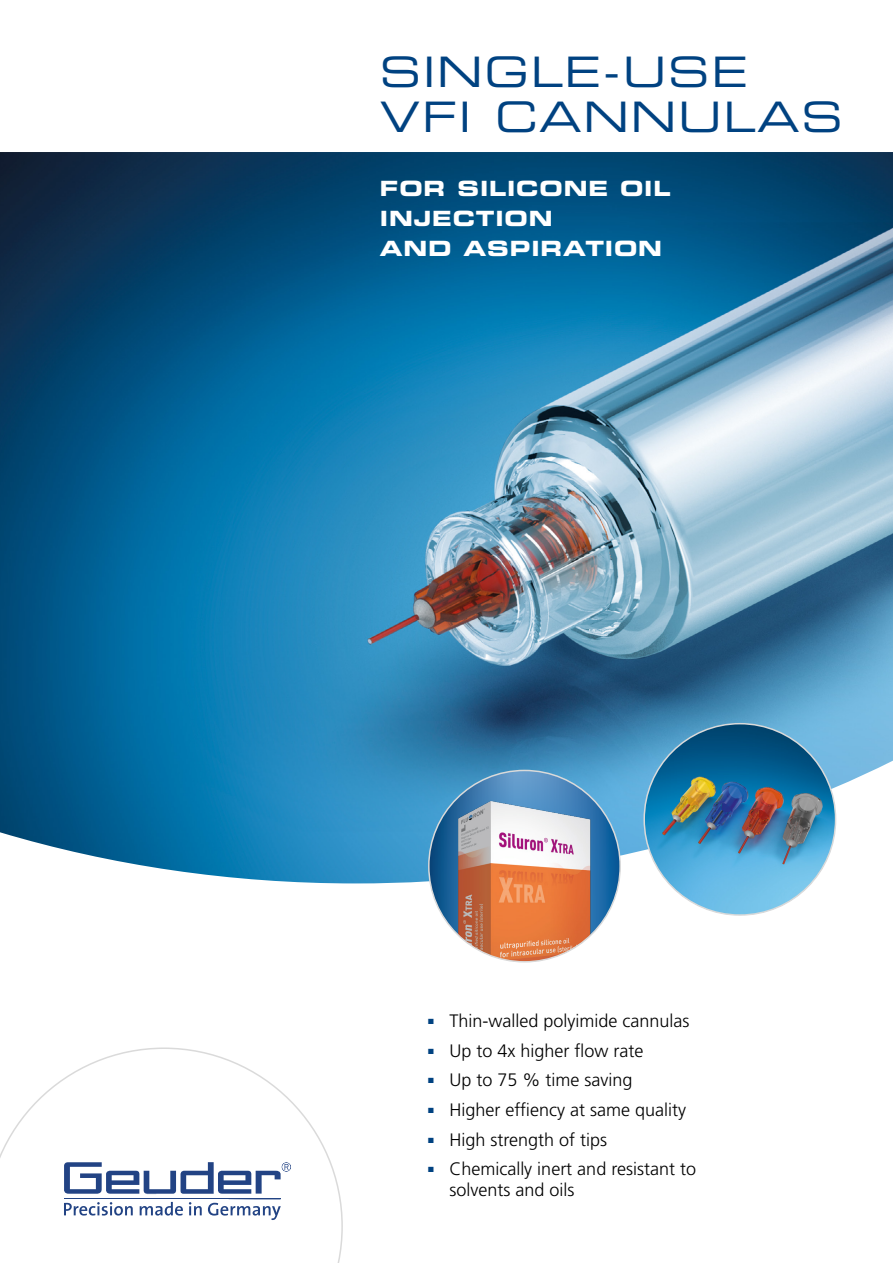
<style>
.page{position:relative;width:893px;height:1263px;background:#fff}
.page>*{position:absolute;margin:0;border:0;box-sizing:border-box;transform-origin:0 0}
.t1{font:42px/45px "Eurostile LT Std Ex 2";letter-spacing:.04em;color:#004281}
.t2{font:21px/30px "Eurostile LT Std Bold Ex 2";letter-spacing:.04em;color:#fff}
.t3{font:300 18px/21px "Frutiger LT Std";color:#000}
</style>
<div class="page">
<img style="left:0;top:152px;width:893px;height:731px">
<svg style="left:0;top:1047px;width:343px;height:216px"></svg>
<svg style="left:64px;top:1162px;width:227px;height:58px"></svg>
<img style="left:644px;top:724px;width:192px;height:191px;border-radius:96px">
<div style="left:429px;top:770px;width:191px;height:192px;background:#2281c4;opacity:.75"></div>
<img style="left:429px;top:770px;width:191px;height:192px;border-radius:96px">
<h1 class="t1" style="left:380px;top:48px;width:465px">SINGLE-USE<br>VFI CANNULAS</h1>
<p class="t2" style="left:380px;top:173px;width:292px">FOR SILICONE OIL<br>INJECTION<br>AND ASPIRATION</p>
<p class="t3" style="left:428px;top:1011px;width:263px"><sup>■</sup> Thin-walled polyimide cannulas</p>
<p class="t3" style="left:428px;top:1040px;width:217px"><sup>■</sup> Up to 4x higher flow rate</p>
<p class="t3" style="left:428px;top:1070px;width:206px"><sup>■</sup> Up to 75 % time saving</p>
<p class="t3" style="left:428px;top:1099px;width:259px"><sup>■</sup> Higher effiency at same quality</p>
<p class="t3" style="left:428px;top:1129px;width:180px"><sup>■</sup> High strength of tips</p>
<p class="t3" style="left:449px;top:1158px;width:248px;text-indent:-21px"><sup>■</sup> Chemically inert and resistant to solvents and oils</p>
</div>
